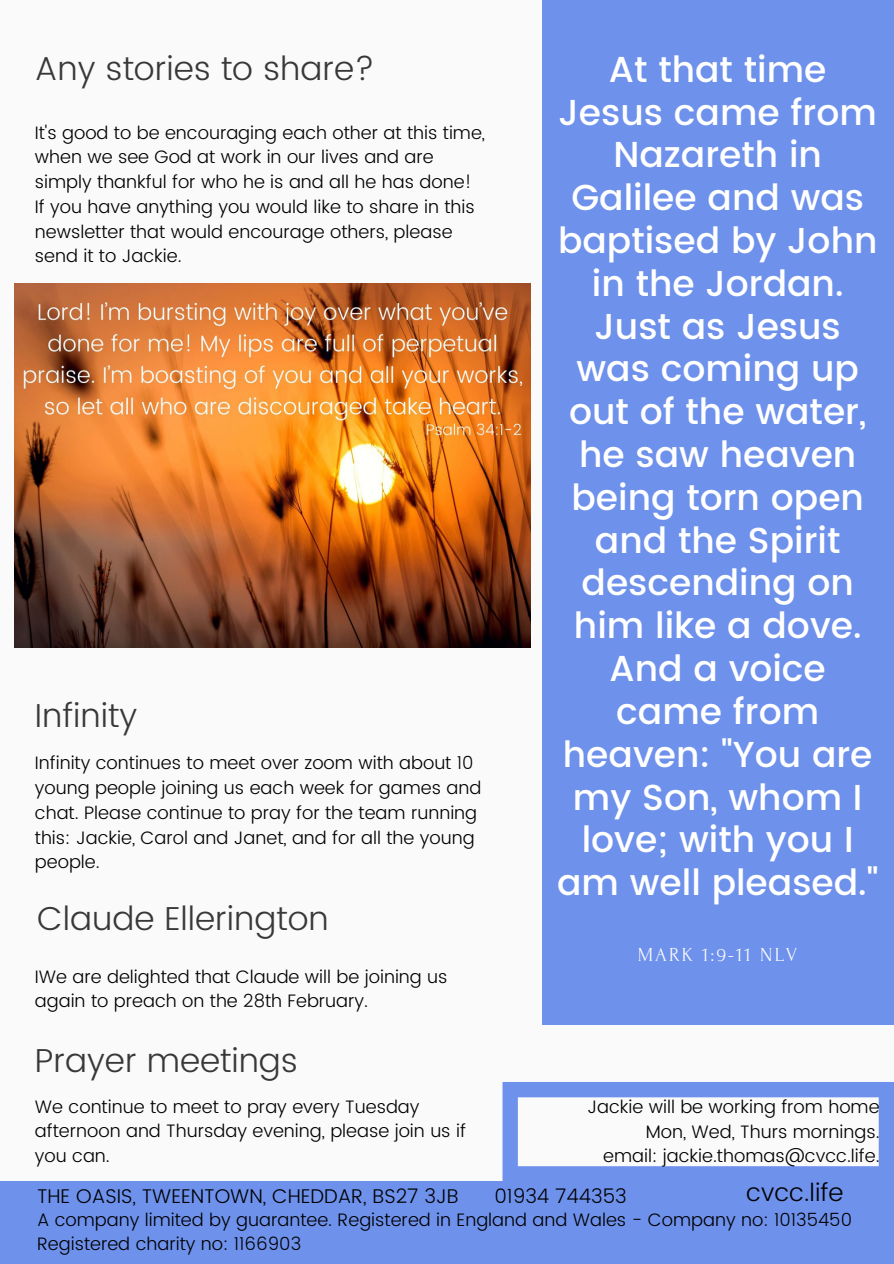
<style>
.page{position:relative;width:894px;height:1264px;background:#fff}
.page>*{position:absolute;margin:0;border:0;box-sizing:border-box;transform-origin:0 0}
.t1{font:500 36px/42.8px "Poppins";color:#fff;text-align:center}
.t2{font:300 33.15px "Poppins";color:#393838}
.t3{font:300 24.75px "Poppins";color:#000}
.t4{font:300 19.8px "Poppins";color:#000}
.t5{font:19.8px "Forum";letter-spacing:.1em;color:#fafafa}
.t6{font:300 18px/24.8px "Poppins";color:#000}
</style>
<div class="page">
<div style="left:0;top:0;width:893px;height:1263px;background:#fafafa"></div>
<div style="left:0;top:1181px;width:893px;height:82px;background:#6e91ec"></div>
<div style="left:542px;top:0;width:351px;height:1024px;background:#6e91ec"></div>
<svg style="left:502px;top:1082px;width:391px;height:99px"></svg>
<img style="left:14px;top:284px;width:516px;height:363px">
<p class="t2" style="left:35px;top:49px;width:341px">Any stories to share?</p>
<p class="t6" style="left:35px;top:120px;width:451px">It's good to be encouraging each other at this time, when we see God at work in our lives and are simply thankful for who he is and all he has done!<br>If you have anything you would like to share in this newsletter that would encourage others, please send it to Jackie.</p>
<p class="t2" style="left:35px;top:696px;width:104px">Infinity</p>
<p class="t6" style="left:35px;top:750px;width:448px">Infinity continues to meet over zoom with about 10 young people joining us each week for games and chat. Please continue to pray for the team running this: Jackie, Carol and Janet, and for all the young people.</p>
<p class="t2" style="left:37px;top:898px;width:293px">Claude Ellerington</p>
<p class="t6" style="left:35px;top:963px;width:414px">IWe are delighted that Claude will be joining us again to preach on the 28th February.</p>
<p class="t2" style="left:35px;top:1041px;width:265px">Prayer meetings</p>
<p class="t6" style="left:35px;top:1094px;width:432px">We continue to meet to pray every Tuesday afternoon and Thursday evening, please join us if you can.</p>
<p class="t1" style="left:557px;top:48px;width:323px">At that time<br>Jesus came from<br>Nazareth in<br>Galilee and was baptised by John in the Jordan.<br>Just as Jesus was coming up out of the water, he saw heaven being torn open and the Spirit descending on him like a dove.<br>And a voice came from heaven: "You are my Son, whom I love; with you I am well pleased."</p>
<p class="t5" style="left:637px;top:944px;width:161px">MARK 1:9-11 NLV</p>
<p class="t6" style="left:587px;top:1094px;width:293px;text-align:right">Jackie will be working from home<br>Mon, Wed, Thurs mornings.</p>
<p class="t6" style="left:603px;top:1143px;width:278px">email: jackie.thomas@cvcc.life.</p>
<p class="t4" style="left:37px;top:1184px;width:423px">THE OASIS, TWEENTOWN, CHEDDAR, BS27 3JB</p>
<p class="t4" style="left:494px;top:1184px;width:134px">01934 744353</p>
<p class="t3" style="left:746px;top:1177px;width:99px">cvcc.life</p>
<p class="t6" style="left:37px;top:1206px;width:816px">A company limited by guarantee. Registered in England and Wales - Company no: 10135450</p>
<p class="t6" style="left:37px;top:1231px;width:266px">Registered charity no: 1166903</p>
</div>
